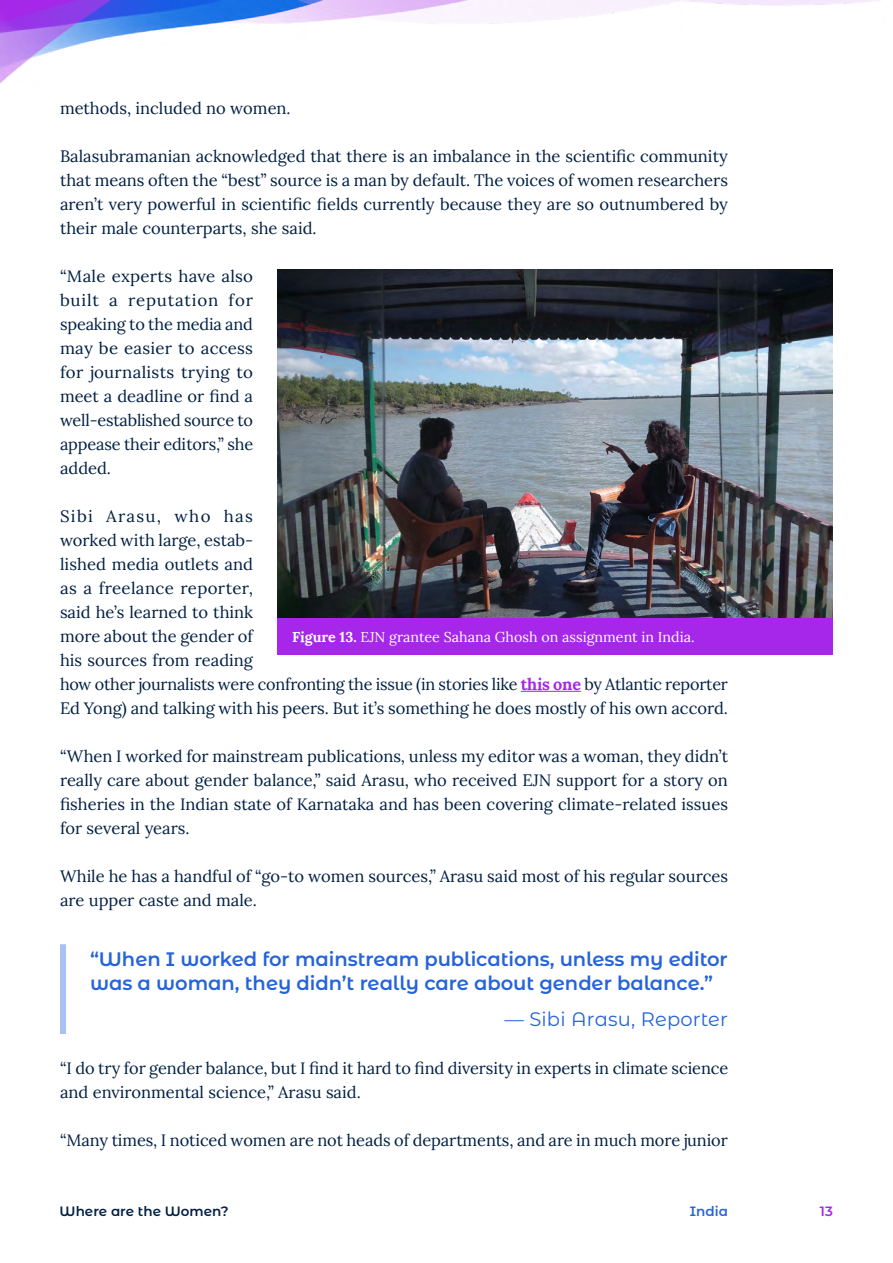
<style>
.page{position:relative;width:893px;height:1263px;background:#fff}
.page>*{position:absolute;margin:0;border:0;box-sizing:border-box;transform-origin:0 0}
.t1{font:600 19.5px/24px "Montserrat Alternates";letter-spacing:-.005em;color:#2663db}
.Quote_attribution{font:19.5px "Montserrat Alternates";letter-spacing:.01em;color:#2663db}
.p_body{font:16.5px/24px "Lora";color:#001f42;text-align:justify}
.t2{font:14.25px "Lora";color:#fff}
.t3{font:600 13.5px "Montserrat Alternates";color:#001f42}
.t4{font:600 13.5px "Montserrat Alternates";color:#2663db}
.t5{font:600 13.5px "Montserrat Alternates";color:#a627e9}
.s1{font-weight:700;color:#a627e9}
.s2{font-weight:700}
</style>
<div class="page">
<img style="left:0;top:0;width:879px;height:84px">
<hr style="left:521px;top:691px;width:60px;height:1px;background:#a627e9">
<div style="left:60px;top:947px;width:6px;height:84px;background:#a8c1f1"></div>
<img style="left:277px;top:269px;width:556px;height:350px">
<div style="left:277px;top:619px;width:556px;height:36px;background:#a627e9"></div>
<p class="p_body" style="left:60px;top:95px;width:232px">methods, included no women.</p>
<p class="p_body" style="left:60px;top:143px;width:669px">Balasubramanian acknowledged that there is an imbalance in the scientific community that means often the “best” source is a man by default. The voices of women researchers aren’t very powerful in scientific fields currently because they are so outnumbered by their male counterparts, she said.</p>
<p class="p_body" style="left:60px;top:263px;width:195px">“Male experts have also built a reputation for speaking to the media and may be easier to access for journalists trying to meet a deadline or find a well-established source to appease their editors,” she added.</p>
<p class="p_body" style="left:60px;top:503px;width:669px;text-align:left">Sibi Arasu, who has<br>worked with large, estab-<br>lished media outlets and<br>as a freelance reporter,<br>said he’s learned to think<br>more about the gender of<br>his sources from reading<br>how other journalists were confronting the issue (in stories like <span class="s1">this one</span> by Atlantic reporter Ed Yong) and talking with his peers. But it’s something he does mostly of his own accord.</p>
<p class="p_body" style="left:60px;top:743px;width:670px">“When I worked for mainstream publications, unless my editor was a woman, they didn’t really care about gender balance,” said Arasu, who received EJN support for a story on fisheries in the Indian state of Karnataka and has been covering climate-related issues for several years.</p>
<p class="p_body" style="left:60px;top:863px;width:670px">While he has a handful of “go-to women sources,” Arasu said most of his regular sources are upper caste and male.</p>
<p class="t2" style="left:292px;top:626px;width:402px"><span class="s2">Figure 13.</span> EJN grantee Sahana Ghosh on assignment in India.</p>
<p class="t1" style="left:90px;top:946px;width:639px">“When I worked for mainstream publications, unless my editor was a woman, they didn’t really care about gender balance.”</p>
<p class="Quote_attribution" style="left:504px;top:1006px;width:225px">— Sibi Arasu, Reporter</p>
<p class="p_body" style="left:60px;top:1055px;width:670px">“I do try for gender balance, but I find it hard to find diversity in experts in climate science and environmental science,” Arasu said.</p>
<p class="p_body" style="left:60px;top:1127px;width:669px">“Many times, I noticed women are not heads of departments, and are in much more junior</p>
<p class="t3" style="left:60px;top:1202px;width:171px">Where are the Women?</p>
<p class="t4" style="left:690px;top:1202px;width:40px">India</p>
<p class="t5" style="left:820px;top:1202px;width:15px">13</p>
</div>
